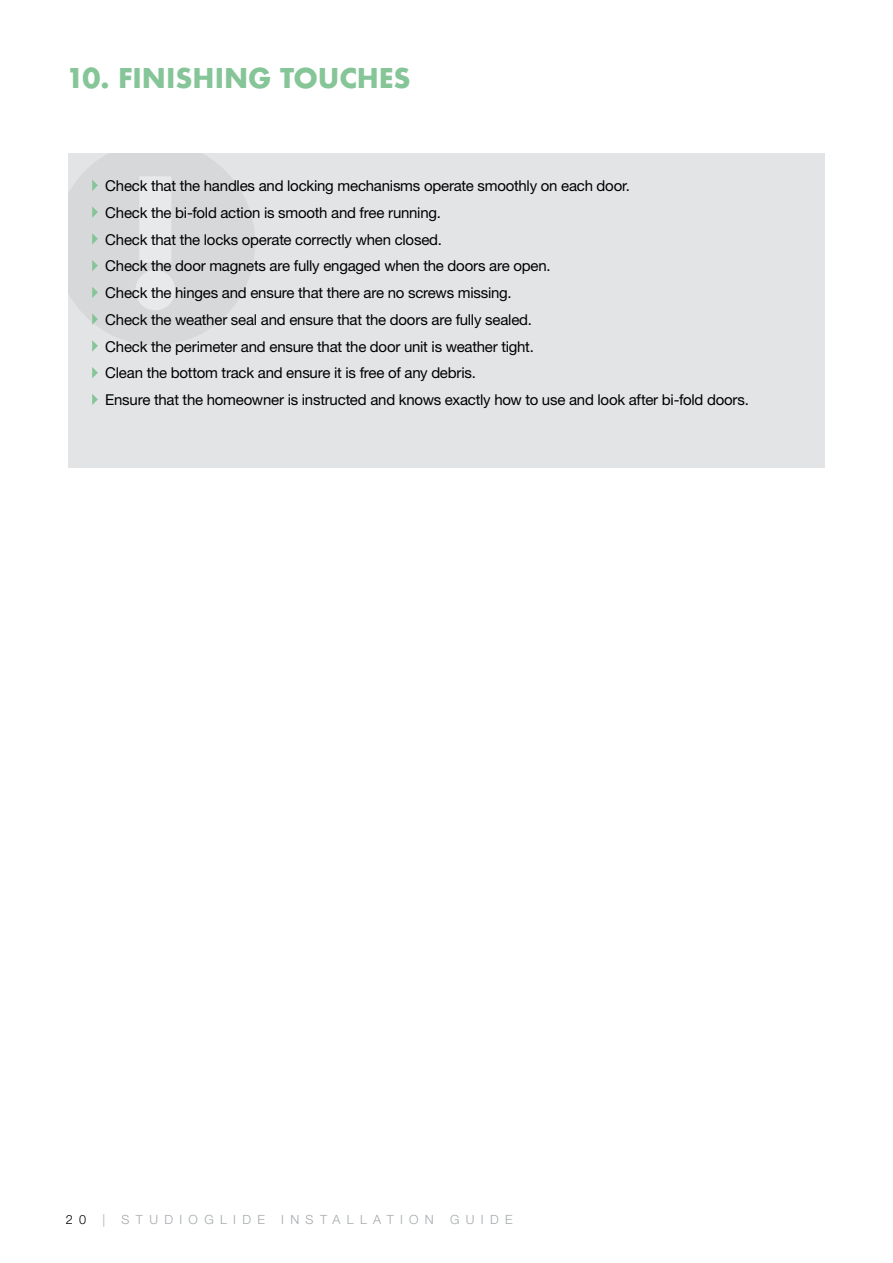
<style>
.page{position:relative;width:893px;height:1263px;background:#fff}
.page>*{position:absolute;margin:0;border:0;box-sizing:border-box;transform-origin:0 0}
.t1{font:30px "Futura Bld";color:#85c597}
.t2{font:15px/26.7px "Helvetica Neue LT Std";letter-spacing:-.015em;color:#000}
.t3{font:300 12.75px "Helvetica Neue LT Std";letter-spacing:.5em;color:#a4a9ac}
.t4{font:300 12.75px "Helvetica Neue LT Std";color:#000}
</style>
<div class="page">
<div style="left:68px;top:153px;width:757px;height:315px;background:#e3e4e6"></div>
<svg style="left:68px;top:153px;width:187px;height:199px"></svg>
<svg style="left:92px;top:367px;width:6px;height:11px"></svg>
<svg style="left:92px;top:394px;width:6px;height:11px"></svg>
<h1 class="t1" style="left:66px;top:58px;width:346px">10. FINISHING TOUCHES</h1>
<p class="t2" style="left:105px;top:172px;width:645px">Check that the handles and locking mechanisms operate smoothly on each door.<br>Check the bi-fold action is smooth and free running.<br>Check that the locks operate correctly when closed.<br>Check the door magnets are fully engaged when the doors are open.<br>Check the hinges and ensure that there are no screws missing.<br>Check the weather seal and ensure that the doors are fully sealed.<br>Check the perimeter and ensure that the door unit is weather tight.<br>Clean the bottom track and ensure it is free of any debris.<br>Ensure that the homeowner is instructed and knows exactly how to use and look after bi-fold doors.</p>
<p class="t4" style="left:66px;top:1212px;width:22px">2 0</p>
<p class="t3" style="left:103px;top:1212px;width:4px">|</p>
<p class="t3" style="left:122px;top:1212px;width:145px">STUDIOGLIDE</p>
<p class="t3" style="left:281px;top:1212px;width:154px">INSTALLATION</p>
<p class="t3" style="left:450px;top:1212px;width:64px">GUIDE</p>
</div>
